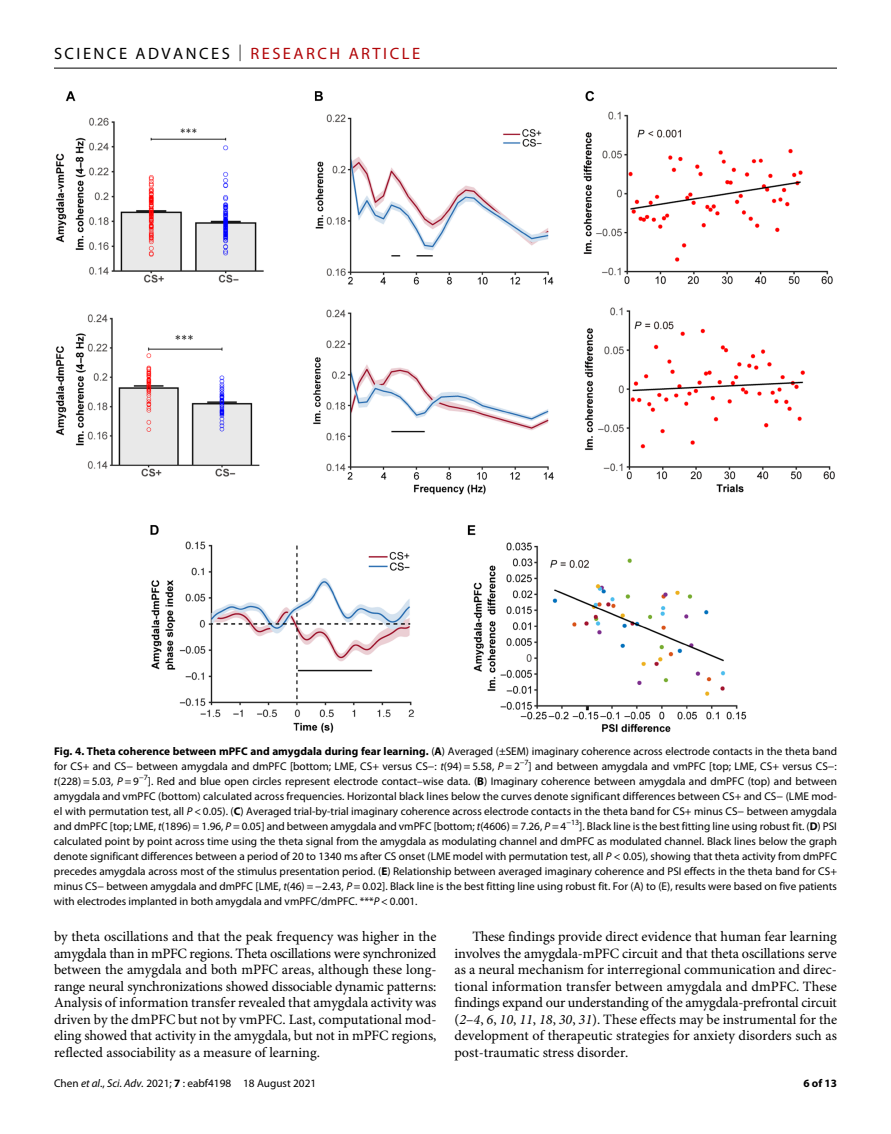
<style>
.page{position:relative;width:891px;height:1134px;background:#fff}
.page>*{position:absolute;margin:0;border:0;box-sizing:border-box;transform-origin:0 0}
.t1{font:16.5px "Myriad Pro";letter-spacing:.15em;color:#000}
.t2{font:14.25px/16.5px "Minion Pro";color:#000;text-align:justify}
.t3{font:11.25px/15px "Myriad Pro";color:#000;text-align:justify}
.t4{font:700 11.25px "Myriad Pro";color:#000}
.s1{font-weight:300}
.s2{color:#b10508}
.s3{font-weight:700}
.s4{font-style:italic}
</style>
<div class="page">
<hr style="left:54px;top:68px;width:783px;height:1px;background:#000">
<img style="left:56px;top:90px;width:779px;height:643px">
<h1 class="t1" style="left:54px;top:40px;width:368px">SCIENCE ADVANCES <span class="s1">|</span> <span class="s2">RESEARCH ARTICLE</span></h1>
<p class="t3" style="left:54px;top:744px;width:785px"><span class="s3">Fig. 4. Theta coherence between mPFC and amygdala during fear learning.</span> (<span class="s3">A</span>) Averaged (±SEM) imaginary coherence across electrode contacts in the theta band for CS+ and CS− between amygdala and dmPFC [bottom; LME, CS+ versus CS−: <span class="s4">t</span>(94) = 5.58, <span class="s4">P</span> = 2<sup>−7</sup>] and between amygdala and vmPFC [top; LME, CS+ versus CS−: <span class="s4">t</span>(228) = 5.03, <span class="s4">P</span> = 9<sup>−7</sup>]. Red and blue open circles represent electrode contact–wise data. (<span class="s3">B</span>) Imaginary coherence between amygdala and dmPFC (top) and between amygdala and vmPFC (bottom) calculated across frequencies. Horizontal black lines below the curves denote significant differences between CS+ and CS− (LME mod&shy;el with permutation test, all <span class="s4">P</span> &lt; 0.05). (<span class="s3">C</span>) Averaged trial-by-trial imaginary coherence across electrode contacts in the theta band for CS+ minus CS− between amygdala and dmPFC [top; LME, <span class="s4">t</span>(1896) = 1.96, <span class="s4">P</span> = 0.05] and between amygdala and vmPFC [bottom; <span class="s4">t</span>(4606) = 7.26, <span class="s4">P</span> = 4<sup>−13</sup>]. Black line is the best fitting line using robust fit. (<span class="s3">D</span>) PSI calculated point by point across time using the theta signal from the amygdala as modulating channel and dmPFC as modulated channel. Black lines below the graph denote significant differences between a period of 20 to 1340 ms after CS onset (LME model with permutation test, all <span class="s4">P</span> &lt; 0.05), showing that theta activity from dmPFC precedes amygdala across most of the stimulus presentation period. (<span class="s3">E</span>) Relationship between averaged imaginary coherence and PSI effects in the theta band for CS+ minus CS− between amygdala and dmPFC [LME, <span class="s4">t</span>(46) = −2.43, <span class="s4">P</span> = 0.02]. Black line is the best fitting line using robust fit. For (A) to (E), results were based on five patients with electrodes implanted in both amygdala and vmPFC/dmPFC. ***<span class="s4">P</span> &lt; 0.001.</p>
<p class="t2" style="left:54px;top:930px;width:384px">by theta oscillations and that the peak frequency was higher in the amygdala than in mPFC regions. Theta oscillations were synchronized between the amygdala and both mPFC areas, although these long&shy;range neural synchronizations showed dissociable dynamic patterns:<br>Analysis of information transfer revealed that amygdala activity was driven by the dmPFC but not by vmPFC. Last, computational mod&shy;eling showed that activity in the amygdala, but not in mPFC regions, reflected associability as a measure of learning.</p>
<p class="t2" style="left:454px;top:930px;width:384px;text-indent:18px">These findings provide direct evidence that human fear learning involves the amygdala-mPFC circuit and that theta oscillations serve as a neural mechanism for interregional communication and direc&shy;tional information transfer between amygdala and dmPFC. These findings expand our understanding of the amygdala-prefrontal circuit (<span class="s4">2</span>–<span class="s4">4</span>, <span class="s4">6</span>, <span class="s4">10</span>, <span class="s4">11</span>, <span class="s4">18</span>, <span class="s4">30</span>, <span class="s4">31</span>). These effects may be instrumental for the development of therapeutic strategies for anxiety disorders such as post-traumatic stress disorder.</p>
<p class="t3" style="left:54px;top:1076px;width:264px">Chen <span class="s4">et al</span>., <span class="s4">Sci. Adv.</span> 2021; <span class="s3">7</span> : eabf4198 18 August 2021</p>
<p class="t4" style="left:803px;top:1074px;width:35px">6 of 13</p>
</div>
